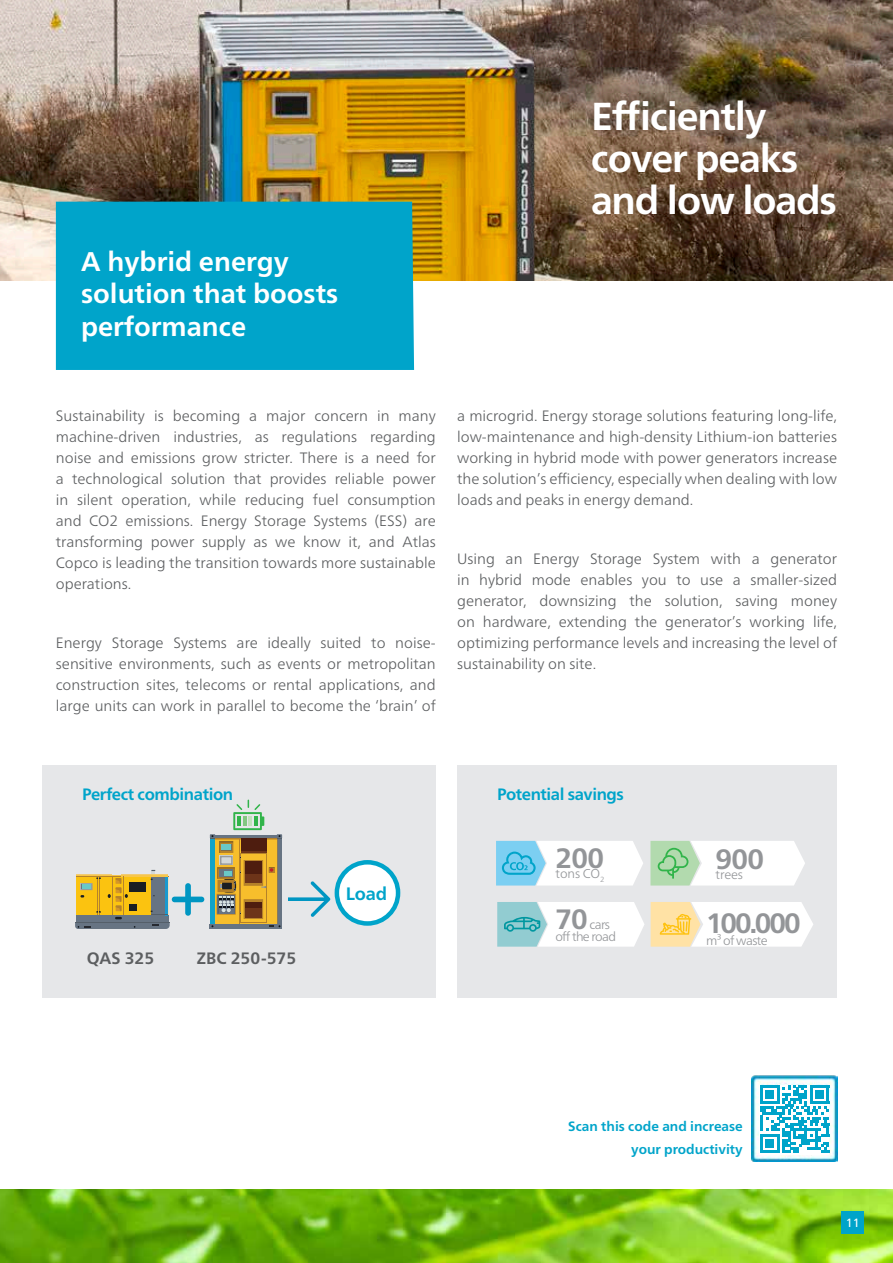
<style>
.page{position:relative;width:893px;height:1263px;background:#fff}
.page>*{position:absolute;margin:0;border:0;box-sizing:border-box;transform-origin:0 0}
.t1{font:700 39px/42px "Neue Frutiger World";letter-spacing:-.03em;color:#fff}
.t2{font:700 27.9px "Neue Frutiger World";letter-spacing:-.05em;color:#939598}
.t3{font:700 27px/32.4px "Neue Frutiger World";color:#fff}
.t4{font:700 18px "Neue Frutiger World";color:#00a4ca}
.t5{font:700 16.5px "Neue Frutiger World";letter-spacing:-.025em;color:#00a4ca}
.t6{font:700 16.5px "Neue Frutiger World";color:#5c5e60}
.t7{font:300 15px/21px "Neue Frutiger World";color:#5c5e60;text-align:justify}
.t8{font:700 13.5px/22.5px "Neue Frutiger World";color:#00a4ca;text-align:right}
.t9{font:300 12.75px/11.7px "Neue Frutiger World";letter-spacing:-.05em;color:#939598}
.t10{font:12px "Neue Frutiger World";color:#fff}
.s1{font-weight:700;font-size:27.9px}
</style>
<div class="page">
<img style="left:0;top:1189px;width:893px;height:74px">
<img style="left:0;top:0;width:893px;height:281px">
<div style="left:56px;top:202px;width:358px;height:168px;background:#00a4ca"></div>
<div style="left:457px;top:765px;width:380px;height:233px;background:#e6e7e9"></div>
<div style="left:43px;top:765px;width:393px;height:233px;background:#e6e7e9"></div>
<svg style="left:496px;top:841px;width:147px;height:44px;background:#d1edf8"></svg>
<svg style="left:650px;top:841px;width:155px;height:44px;background:#e3f2e3"></svg>
<svg style="left:497px;top:902px;width:147px;height:45px;background:#d8ecee"></svg>
<svg style="left:651px;top:902px;width:162px;height:45px;background:#fdf4e0"></svg>
<div style="left:210px;top:924px;width:72px;height:5px;background:#677483"></div>
<div style="left:337px;top:862px;width:61px;height:61px;background:#fff;border-radius:50%"></div>
<div style="left:335px;top:860px;width:65px;height:66px;border:4px solid #00a4ca;border-radius:50%"></div>
<svg style="left:210px;top:800px;width:72px;height:127px"></svg>
<img style="left:752px;top:1075px;width:86px;height:87px">
<div style="left:759px;top:1085px;width:69px;height:70px;background:linear-gradient(to right,#fff,#fff)"></div>
<svg style="left:760px;top:1085px;width:69px;height:67px"></svg>
<div style="left:766px;top:1139px;width:8px;height:8px;background:#00a4ca"></div>
<svg style="left:288px;top:881px;width:42px;height:36px"></svg>
<svg style="left:75px;top:870px;width:129px;height:59px"></svg>
<div style="left:841px;top:1211px;width:23px;height:23px;background:#00a4ca"></div>
<h3 class="t3" style="left:81px;top:245px;width:259px">A hybrid energy solution that boosts performance</h3>
<h1 class="t1" style="left:591px;top:95px;width:247px">Efficiently cover peaks and low loads</h1>
<p class="t7" style="left:56px;top:406px;width:381px">Sustainability is becoming a major concern in many machine-driven industries, as regulations regarding noise and emissions grow stricter. There is a need for a technological solution that provides reliable power in silent operation, while reducing fuel consumption and CO2 emissions. Energy Storage Systems (ESS) are transforming power supply as we know it, and Atlas Copco is leading the transition towards more sustainable operations.</p>
<p class="t7" style="left:56px;top:633px;width:381px">Energy Storage Systems are ideally suited to noise&shy;sensitive environments, such as events or metropolitan construction sites, telecoms or rental applications, and large units can work in parallel to become the ‘brain’ of</p>
<p class="t7" style="left:457px;top:406px;width:381px">a microgrid. Energy storage solutions featuring long-life, low-maintenance and high-density Lithium-ion batteries working in hybrid mode with power generators increase the solution’s efficiency, especially when dealing with low loads and peaks in energy demand.</p>
<p class="t7" style="left:457px;top:549px;width:381px">Using an Energy Storage System with a generator in hybrid mode enables you to use a smaller-sized generator, downsizing the solution, saving money on hardware, extending the generator’s working life, optimizing performance levels and increasing the level of sustainability on site.</p>
<p class="t5" style="left:82px;top:779px;width:152px">Perfect combination</p>
<p class="t6" style="left:87px;top:943px;width:69px">QAS 325</p>
<p class="t6" style="left:197px;top:943px;width:101px">ZBC 250-575</p>
<p class="t4" style="left:346px;top:878px;width:43px">Load</p>
<p class="t5" style="left:497px;top:779px;width:128px">Potential savings</p>
<h2 class="t2" style="left:556px;top:834px;width:50px">200</h2>
<p class="t9" style="left:556px;top:867px;width:50px">tons CO<sub>2</sub></p>
<h2 class="t2" style="left:716px;top:835px;width:50px">900</h2>
<p class="t9" style="left:716px;top:868px;width:29px">trees</p>
<p class="t9" style="left:555px;top:919px;width:62px"><span class="s1">70</span> cars off the road</p>
<h2 class="t2" style="left:706px;top:898px;width:96px">100.000</h2>
<p class="t9" style="left:706px;top:934px;width:63px">m³ of waste</p>
<p class="t8" style="left:568px;top:1115px;width:176px">Scan this code and increase your productivity</p>
<p class="t10" style="left:846px;top:1214px;width:15px">11</p>
</div>
